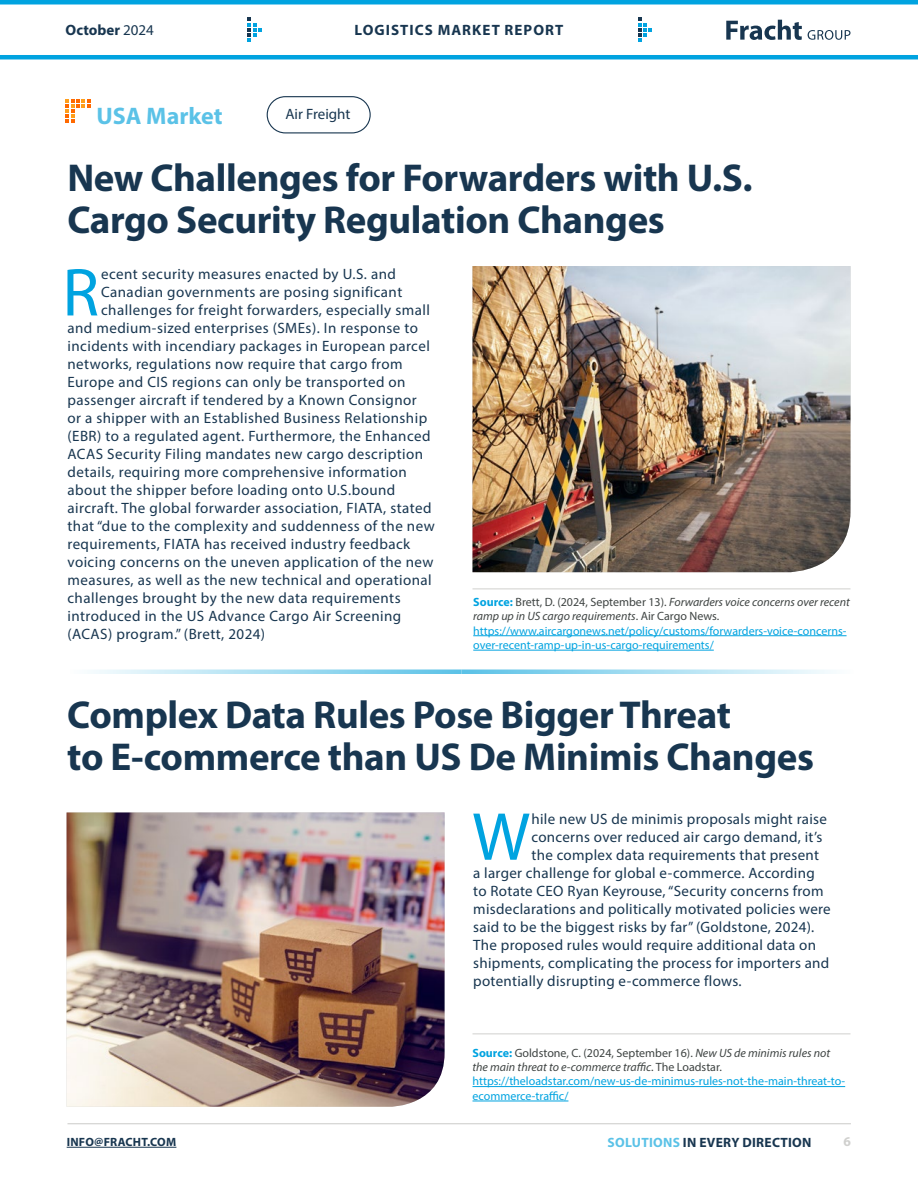
<style>
.page{position:relative;width:918px;height:1188px;background:#fff}
.page>*{position:absolute;margin:0;border:0;box-sizing:border-box;transform-origin:0 0}
.t1{font:68.4px "Myriad Pro";color:#00a3e0}
.t2{font:700 39px/42px "Myriad Pro";letter-spacing:-.01em;color:#183650}
.t3{font:700 24px "Myriad Pro";color:#5bc2e7}
.t4{font:15px "Myriad Pro";letter-spacing:.03em;color:#183650}
.t5{font:700 15px "Myriad Pro";letter-spacing:.07em;color:#183650}
.t6{font:700 15px "Myriad Pro";color:#183650}
.t7{font:15px "Myriad Pro";color:#183650}
.t8{font:700 13.5px "Myriad Pro";letter-spacing:.02em;color:#183650}
.t9{font:700 13.5px "Myriad Pro";color:#d0d0ce}
.t10{font:12px/14.4px "Myriad Pro";color:#00a3e0}
.t11{font:700 12px "Myriad Pro";letter-spacing:.02em;color:#183650}
.s1{font-weight:400}
.s2{font-weight:700}
.s3{color:#3f4443}
.s4{font-style:italic;color:#3f4443}
.s5{color:#5bc2e7}
</style>
<div class="page">
<hr style="left:68px;top:1123px;width:783px;height:1px;background:#d0d0ce">
<hr style="left:67px;top:1147px;width:109px;height:1px;background:#183650">
<svg style="left:248px;top:18px;width:13px;height:24px"></svg>
<svg style="left:726px;top:20px;width:76px;height:20px"></svg>
<svg style="left:808px;top:30px;width:42px;height:10px"></svg>
<svg style="left:638px;top:18px;width:14px;height:24px"></svg>
<hr style="left:0;top:55px;width:918px;height:4px;background:#00a3e0">
<hr style="left:0;top:0;width:918px;height:4px;background:#00a3e0">
<svg style="left:462px;top:669px;width:371px;height:5px;background:#b0e1f3"></svg>
<svg style="left:91px;top:669px;width:371px;height:5px;background:#b0e1f3"></svg>
<hr style="left:472px;top:589px;width:378px;height:1px;background:#d0d0ce">
<hr style="left:472px;top:1033px;width:378px;height:1px;background:#d0d0ce">
<hr style="left:473px;top:635px;width:374px;height:1px;background:#00a3e0">
<hr style="left:473px;top:650px;width:241px;height:1px;background:#00a3e0">
<hr style="left:472px;top:1086px;width:373px;height:1px;background:#00a3e0">
<hr style="left:472px;top:1101px;width:96px;height:1px;background:#00a3e0">
<svg style="left:66px;top:99px;width:24px;height:24px"></svg>
<div style="left:267px;top:96px;width:104px;height:37px;border:1px solid #183650;border-radius:18px"></div>
<img style="left:67px;top:812px;width:378px;height:295px">
<img style="left:472px;top:266px;width:378px;height:306px">
<p class="t6" style="left:66px;top:21px;width:90px">October <span class="s1">2024</span></p>
<p class="t5" style="left:355px;top:21px;width:210px">LOGISTICS MARKET REPORT</p>
<h3 class="t3" style="left:96px;top:100px;width:128px">USA Market</h3>
<p class="t7" style="left:286px;top:104px;width:67px">Air Freight</p>
<h2 class="t2" style="left:67px;top:156px;width:687px">New Challenges for Forwarders with U.S.<br>Cargo Security Regulation Changes</h2>
<h1 class="t1" style="left:62px;top:250px;width:38px">R</h1>
<p class="t4" style="left:101px;top:265px;width:296px">ecent security measures enacted by U.S. and</p>
<p class="t4" style="left:101px;top:283px;width:303px">Canadian governments are posing significant</p>
<p class="t4" style="left:101px;top:301px;width:330px">challenges for freight forwarders, especially small</p>
<p class="t4" style="left:67px;top:319px;width:352px">and medium-sized enterprises (SMEs). In response to</p>
<p class="t4" style="left:67px;top:337px;width:364px">incidents with incendiary packages in European parcel</p>
<p class="t4" style="left:67px;top:355px;width:337px">networks, regulations now require that cargo from</p>
<p class="t4" style="left:67px;top:373px;width:340px">Europe and CIS regions can only be transported on</p>
<p class="t4" style="left:67px;top:391px;width:351px">passenger aircraft if tendered by a Known Consignor</p>
<p class="t4" style="left:67px;top:409px;width:361px">or a shipper with an Established Business Relationship</p>
<p class="t4" style="left:67px;top:427px;width:365px">(EBR) to a regulated agent. Furthermore, the Enhanced</p>
<p class="t4" style="left:67px;top:445px;width:357px">ACAS Security Filing mandates new cargo description</p>
<p class="t4" style="left:67px;top:463px;width:341px">details, requiring more comprehensive information</p>
<p class="t4" style="left:67px;top:481px;width:329px">about the shipper before loading onto U.S.bound</p>
<p class="t4" style="left:67px;top:499px;width:366px">aircraft. The global forwarder association, FIATA, stated</p>
<p class="t4" style="left:67px;top:517px;width:369px">that “due to the complexity and suddenness of the new</p>
<p class="t4" style="left:67px;top:535px;width:344px">requirements, FIATA has received industry feedback</p>
<p class="t4" style="left:67px;top:553px;width:368px">voicing concerns on the uneven application of the new</p>
<p class="t4" style="left:67px;top:571px;width:366px">measures, as well as the new technical and operational</p>
<p class="t4" style="left:67px;top:589px;width:335px">challenges brought by the new data requirements</p>
<p class="t4" style="left:67px;top:607px;width:335px">introduced in the US Advance Cargo Air Screening</p>
<p class="t4" style="left:67px;top:625px;width:199px">(ACAS) program.” (Brett, 2024)</p>
<p class="t10" style="left:473px;top:594px;width:378px"><span class="s2">Source:</span> <span class="s3">Brett, D. (2024, September 13).</span> <span class="s4">Forwarders voice concerns over recent ramp up in US cargo requirements</span><span class="s3">. Air Cargo News. </span>https://www.aircargonews.net/policy/customs/forwarders-voice-concerns&shy;over-recent-ramp-up-in-us-cargo-requirements/</p>
<h2 class="t2" style="left:67px;top:692px;width:748px">Complex Data Rules Pose Bigger Threat<br>to E-commerce than US De Minimis Changes</h2>
<h1 class="t1" style="left:472px;top:795px;width:59px">W</h1>
<p class="t4" style="left:531px;top:809px;width:297px">hile new US de minimis proposals might raise</p>
<p class="t4" style="left:531px;top:827px;width:292px">concerns over reduced air cargo demand, it’s</p>
<p class="t4" style="left:531px;top:845px;width:289px">the complex data requirements that present</p>
<p class="t4" style="left:473px;top:863px;width:343px">a larger challenge for global e-commerce. According</p>
<p class="t4" style="left:473px;top:881px;width:352px">to Rotate CEO Ryan Keyrouse, “Security concerns from</p>
<p class="t4" style="left:473px;top:899px;width:359px">misdeclarations and politically motivated policies were</p>
<p class="t4" style="left:473px;top:917px;width:343px">said to be the biggest risks by far” (Goldstone, 2024).</p>
<p class="t4" style="left:473px;top:935px;width:344px">The proposed rules would require additional data on</p>
<p class="t4" style="left:473px;top:953px;width:358px">shipments, complicating the process for importers and</p>
<p class="t4" style="left:473px;top:971px;width:270px">potentially disrupting e-commerce flows.</p>
<p class="t10" style="left:472px;top:1045px;width:374px"><span class="s2">Source:</span> <span class="s3">Goldstone, C. (2024, September 16).</span> <span class="s4">New US de minimis rules not the main threat to e-commerce traffic</span><span class="s3">. The Loadstar. </span>https://theloadstar.com/new-us-de-minimus-rules-not-the-main-threat-to&shy;ecommerce-traffic/</p>
<p class="t11" style="left:67px;top:1134px;width:111px">INFO@FRACHT.COM</p>
<p class="t8" style="left:608px;top:1133px;width:205px"><span class="s5">SOLUTIONS</span> IN EVERY DIRECTION</p>
<p class="t9" style="left:843px;top:1133px;width:9px">6</p>
</div>
